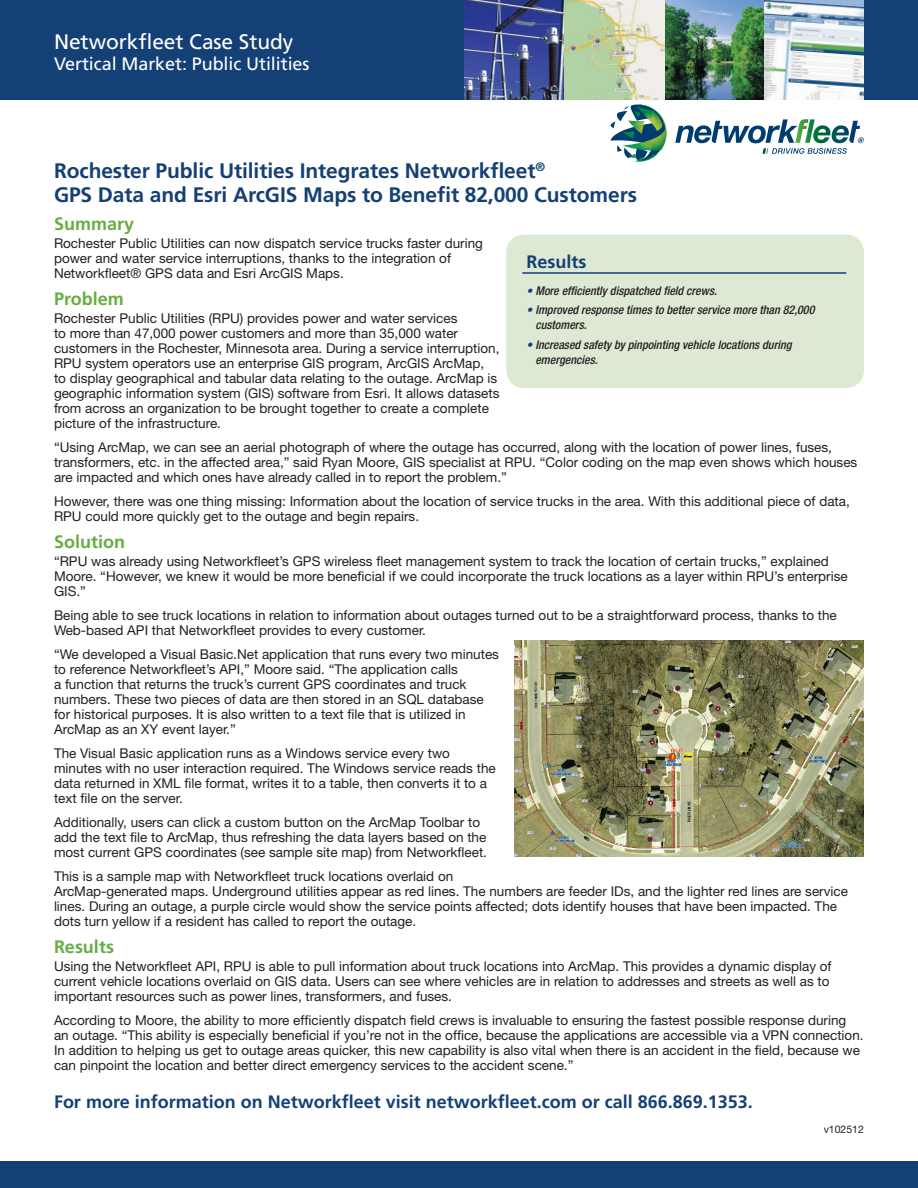
<style>
.page{position:relative;width:918px;height:1188px;background:#fff}
.page>*{position:absolute;margin:0;border:0;box-sizing:border-box;transform-origin:0 0}
.t1{font:700 21px/24px "Frutiger";letter-spacing:-.005em;color:#144075}
.t2{font:21px "Frutiger";letter-spacing:-.005em;color:#fff}
.t3{font:700 18px "Frutiger";color:#144075}
.t4{font:18px "Frutiger";letter-spacing:-.005em;color:#fff}
.t5{font:700 18px "Frutiger";color:#67ad44}
.t6{font:13.5px/15px "Helvetica Neue";color:#231f20}
.t7{font:italic 500 condensed 12px/15px "Helvetica Neue";color:#231f20}
.t8{font:10.5px "Helvetica Neue";color:#231f20}
.s1{color:#144075}
</style>
<div class="page">
<svg style="left:610px;top:104px;width:57px;height:58px"></svg>
<svg style="left:675px;top:119px;width:189px;height:35px"></svg>
<img style="left:0;top:0;width:918px;height:100px">
<div style="left:0;top:1161px;width:918px;height:27px;background:#144075"></div>
<div style="left:506px;top:235px;width:358px;height:153px;background:#dde9d2;border-radius:18px"></div>
<hr style="left:522px;top:272px;width:324px;height:2px;background:#144075">
<img style="left:564px;top:0;width:100px;height:100px">
<svg style="left:764px;top:0;width:100px;height:100px"></svg>
<img style="left:515px;top:641px;width:349px;height:216px">
<h1 class="t2" style="left:54px;top:29px;width:241px">Networkfleet Case Study</h1>
<h2 class="t4" style="left:54px;top:53px;width:257px">Vertical Market: Public Utilities</h2>
<h1 class="t1" style="left:54px;top:159px;width:585px">Rochester Public Utilities Integrates Networkfleet<sup>®<br></sup>GPS Data and Esri ArcGIS Maps to Benefit 82,000 Customers</h1>
<h2 class="t5" style="left:54px;top:213px;width:82px">Summary</h2>
<p class="t6" style="left:54px;top:235px;width:431px">Rochester Public Utilities can now dispatch service trucks faster during power and water service interruptions, thanks to the integration of<br>Networkfleet® GPS data and Esri ArcGIS Maps.</p>
<h2 class="t5" style="left:54px;top:288px;width:71px">Problem</h2>
<p class="t6" style="left:54px;top:310px;width:447px">Rochester Public Utilities (RPU) provides power and water services<br>to more than 47,000 power customers and more than 35,000 water customers in the Rochester, Minnesota area. During a service interruption, RPU system operators use an enterprise GIS program, ArcGIS ArcMap, to display geographical and tabular data relating to the outage. ArcMap is geographic information system (GIS) software from Esri. It allows datasets from across an organization to be brought together to create a complete picture of the infrastructure.</p>
<p class="t6" style="left:54px;top:439px;width:805px">“Using ArcMap, we can see an aerial photograph of where the outage has occurred, along with the location of power lines, fuses, transformers, etc. in the affected area,” said Ryan Moore, GIS specialist at RPU. “Color coding on the map even shows which houses are impacted and which ones have already called in to report the problem.”</p>
<p class="t6" style="left:54px;top:493px;width:797px">However, there was one thing missing: Information about the location of service trucks in the area. With this additional piece of data,<br>RPU could more quickly get to the outage and begin repairs.</p>
<h2 class="t5" style="left:54px;top:531px;width:73px">Solution</h2>
<p class="t6" style="left:54px;top:553px;width:795px">“RPU was already using Networkfleet’s GPS wireless fleet management system to track the location of certain trucks,” explained<br>Moore. “However, we knew it would be more beneficial if we could incorporate the truck locations as a layer within RPU’s enterprise<br>GIS.”</p>
<p class="t6" style="left:54px;top:607px;width:784px">Being able to see truck locations in relation to information about outages turned out to be a straightforward process, thanks to the<br>Web-based API that Networkfleet provides to every customer.</p>
<p class="t6" style="left:54px;top:646px;width:447px">“We developed a Visual Basic.Net application that runs every two minutes to reference Networkfleet’s API,” Moore said. “The application calls<br>a function that returns the truck’s current GPS coordinates and truck numbers. These two pieces of data are then stored in an SQL database for historical purposes. It is also written to a text file that is utilized in ArcMap as an XY event layer.”</p>
<p class="t6" style="left:54px;top:745px;width:443px">The Visual Basic application runs as a Windows service every two minutes with no user interaction required. The Windows service reads the data returned in XML file format, writes it to a table, then converts it to a text file on the server.</p>
<p class="t6" style="left:54px;top:814px;width:435px">Additionally, users can click a custom button on the ArcMap Toolbar to add the text file to ArcMap, thus refreshing the data layers based on the most current GPS coordinates (see sample site map) from Networkfleet.</p>
<p class="t6" style="left:54px;top:868px;width:796px">This is a sample map with Networkfleet truck locations overlaid on<br>ArcMap-generated maps. Underground utilities appear as red lines. The numbers are feeder IDs, and the lighter red lines are service lines. During an outage, a purple circle would show the service points affected; dots identify houses that have been impacted. The dots turn yellow if a resident has called to report the outage.</p>
<h2 class="t5" style="left:54px;top:936px;width:61px">Results</h2>
<p class="t6" style="left:54px;top:958px;width:779px">Using the Networkfleet API, RPU is able to pull information about truck locations into ArcMap. This provides a dynamic display of current vehicle locations overlaid on GIS data. Users can see where vehicles are in relation to addresses and streets as well as to important resources such as power lines, transformers, and fuses.</p>
<p class="t6" style="left:54px;top:1012px;width:811px">According to Moore, the ability to more efficiently dispatch field crews is invaluable to ensuring the fastest possible response during an outage. “This ability is especially beneficial if you’re not in the office, because the applications are accessible via a VPN connection.<br>In addition to helping us get to outage areas quicker, this new capability is also vital when there is an accident in the field, because we can pinpoint the location and better direct emergency services to the accident scene.”</p>
<h2 class="t3" style="left:526px;top:251px;width:61px">Results</h2>
<p class="t7" style="left:526px;top:283px;width:192px"><span class="s1">•</span> More efficiently dispatched field crews.</p>
<p class="t7" style="left:535px;top:302px;width:281px;text-indent:-9px"><span class="s1">•</span> Improved response times to better service more than 82,000 customers.</p>
<p class="t7" style="left:535px;top:337px;width:258px;text-indent:-9px"><span class="s1">•</span> Increased safety by pinpointing vehicle locations during emergencies.</p>
<h2 class="t3" style="left:54px;top:1091px;width:700px">For more information on Networkfleet visit networkfleet.com or call 866.869.1353.</h2>
<p class="t8" style="left:824px;top:1123px;width:42px">v102512</p>
</div>
